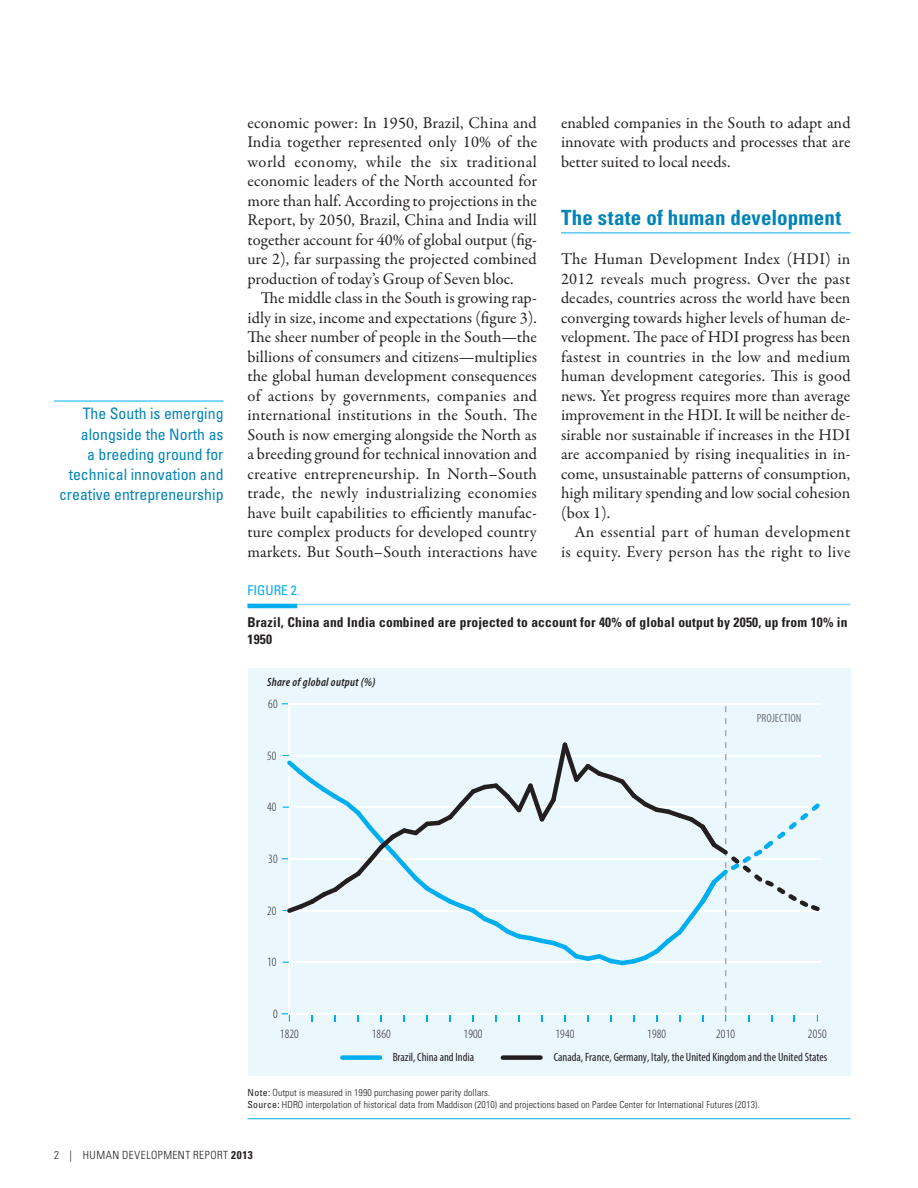
<style>
.page{position:relative;width:918px;height:1188px;background:#fff}
.page>*{position:absolute;margin:0;border:0;box-sizing:border-box;transform-origin:0 0}
.t1{font:700 condensed 21px "Univers LT Std";letter-spacing:.01em;color:#0083b6}
.t2{font:16.5px/19.5px "Garamond Premr Pro";letter-spacing:.005em;color:#231f20;text-align:justify}
.t3{font:16.5px/19.5px "Garamond Premr Pro";letter-spacing:.025em;color:#231f20;text-align:right}
.t4{font:condensed 15.75px/20.2px "Univers LT Std";color:#0083b6;text-align:right}
.t5{font:700 condensed 13.5px/16.2px "Univers LT Std";letter-spacing:.015em;color:#231f20}
.t6{font:condensed 13.5px "Univers LT Std";color:#00aeef}
.t7{font:300 condensed 12.75px "Myriad Pro";letter-spacing:.015em;color:#231f20}
.t8{font:condensed 12px "Myriad Pro";color:#231f20}
.t9{font:italic 600 condensed 12px "Myriad Pro";letter-spacing:.025em;color:#231f20}
.t10{font:condensed 12px "Myriad Pro";color:#76787b}
.t11{font:300 condensed 11.25px "Univers LT Std";letter-spacing:.045em;color:#231f20}
.t12{font:300 condensed 9.75px/12px "Univers LT Std";letter-spacing:.01em;color:#231f20}
.s1{font-weight:400}
.s2{font-weight:700}
</style>
<div class="page">
<hr style="left:54px;top:401px;width:170px;height:1px;background:#00aeef">
<hr style="left:561px;top:232px;width:289px;height:1px;background:#00aeef">
<hr style="left:248px;top:604px;width:602px;height:1px;background:#8dd7f7">
<hr style="left:248px;top:604px;width:49px;height:4px;background:#00aeef">
<div style="left:248px;top:668px;width:602px;height:408px;background:#eaf7fd"></div>
<div style="left:342px;top:1055px;width:38px;height:5px;background:#00aeef"></div>
<div style="left:503px;top:1055px;width:38px;height:5px;background:#231f20"></div>
<svg style="left:282px;top:703px;width:540px;height:319px"></svg>
<hr style="left:248px;top:1118px;width:602px;height:1px;background:#00aeef">
<p class="t4" style="left:59px;top:403px;width:166px">The South is emerging alongside the North as<br>a breeding ground for technical innovation and creative entrepreneurship</p>
<p class="t2" style="left:248px;top:113px;width:291px">economic power: In 1950, Brazil, China and India together represented only 10% of the world economy, while the six traditional economic leaders of the North accounted for more than half. According to projections in the Report, by 2050, Brazil, China and India will together account for 40% of global output (fig&shy;ure 2), far surpassing the projected combined production of today’s Group of Seven bloc.</p>
<p class="t2" style="left:248px;top:288px;width:291px;text-indent:13px">The middle class in the South is growing rap&shy;idly in size, income and expectations (figure 3).<br>The sheer number of people in the South—the billions of consumers and citizens—multiplies the global human development consequences of actions by governments, companies and international institutions in the South. The South is now emerging alongside the North as a breeding ground for technical innovation and creative entrepreneurship. In North–South trade, the newly industrializing economies have built capabilities to efficiently manufac&shy;ture complex products for developed country markets. But South–South interactions have</p>
<p class="t2" style="left:561px;top:113px;width:291px">enabled companies in the South to adapt and innovate with products and processes that are better suited to local needs.</p>
<p class="t1" style="left:561px;top:205px;width:282px">The state of human development</p>
<p class="t2" style="left:561px;top:249px;width:291px">The Human Development Index (HDI) in 2012 reveals much progress. Over the past decades, countries across the world have been converging towards higher levels of human de&shy;velopment. The pace of HDI progress has been fastest in countries in the low and medium human development categories. This is good news. Yet progress requires more than average improvement in the HDI. It will be neither de&shy;sirable nor sustainable if increases in the HDI are accompanied by rising inequalities in in&shy;come, unsustainable patterns of consumption, high military spending and low social cohesion (box 1).</p>
<p class="t3" style="left:561px;top:522px;width:291px">An essential part of human development is equity. Every person has the right to live</p>
<p class="t6" style="left:248px;top:581px;width:51px">Figure 2</p>
<p class="t5" style="left:248px;top:614px;width:602px">Brazil, China and India combined are projected to account for 40% of global output by 2050, up from 10% in<br>1950</p>
<p class="t9" style="left:267px;top:675px;width:110px">Share of global output (%)</p>
<p class="t7" style="left:268px;top:697px;width:11px">60</p>
<p class="t7" style="left:267px;top:749px;width:11px">50</p>
<p class="t7" style="left:267px;top:800px;width:11px">40</p>
<p class="t7" style="left:268px;top:852px;width:11px">30</p>
<p class="t7" style="left:267px;top:904px;width:11px">20</p>
<p class="t7" style="left:267px;top:955px;width:11px">10</p>
<p class="t7" style="left:273px;top:1007px;width:6px">0</p>
<p class="t10" style="left:757px;top:711px;width:46px">PROJECTION</p>
<p class="t7" style="left:280px;top:1027px;width:20px">1820</p>
<p class="t7" style="left:372px;top:1027px;width:20px">1860</p>
<p class="t7" style="left:464px;top:1027px;width:20px">1900</p>
<p class="t7" style="left:555px;top:1027px;width:20px">1940</p>
<p class="t7" style="left:647px;top:1027px;width:20px">1980</p>
<p class="t7" style="left:716px;top:1027px;width:20px">2010</p>
<p class="t7" style="left:808px;top:1027px;width:20px">2050</p>
<p class="t8" style="left:393px;top:1050px;width:83px">Brazil, China and India</p>
<p class="t8" style="left:554px;top:1050px;width:275px">Canada, France, Germany, Italy, the United Kingdom and the United States</p>
<p class="t12" style="left:248px;top:1086px;width:514px"><span class="s1">Note:</span> Output is measured in 1990 purchasing power parity dollars.<br><span class="s1">Source:</span> HDRO interpolation of historical data from Maddison (2010) and projections based on Pardee Center for International Futures (2013).</p>
<p class="t11" style="left:54px;top:1148px;width:200px">2 | Human Development Report <span class="s2">2013</span></p>
</div>
